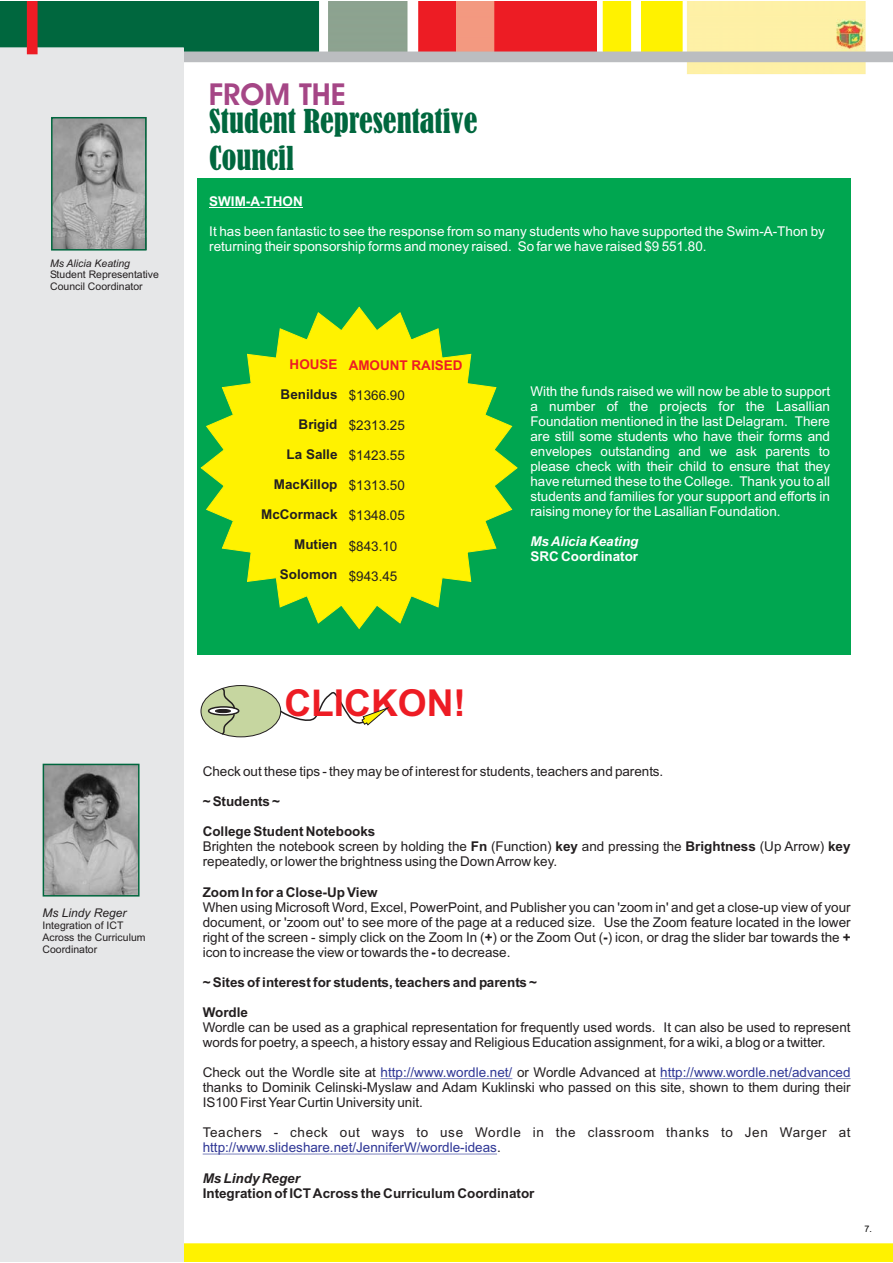
<style>
.page{position:relative;width:893px;height:1263px;background:#fff}
.page>*{position:absolute;margin:0;border:0;box-sizing:border-box;transform-origin:0 0}
.t1{font:700 37.2px "Arial";color:#ed1c24}
.t2{font:30.6px/36.3px "Bernard MT Condensed";color:#00673e}
.t3{font:700 30.45px "Avant Garde Bk BT";color:#a54686}
.t4{font:13.5px/15px "Arial";color:#231f20}
.t5{font:13.5px/15px "Arial";color:#fff}
.t6{font:700 13.5px "Arial";color:#231f20}
.t7{font:13.5px/15px "Arial";letter-spacing:.05em;color:#231f20}
.t8{font:700 13.5px "Arial";color:#fff}
.t9{font:700 13.5px "Arial";color:#ed1c24}
.t10{font:italic 700 13.5px "Arial";color:#fff}
.t11{font:italic 700 13.5px "Arial";color:#231f20}
.t12{font:italic 12px "Arial";color:#231f20}
.t13{font:10.5px/11.7px "Arial";color:#231f20}
.t14{font:italic 10.5px "Arial";color:#231f20}
.t15{font:9px "Arial";color:#000}
.s1{font-weight:700}
.s2{color:#2e3695}
</style>
<div class="page">
<div style="left:183px;top:1244px;width:709px;height:18px;background:#fff200"></div>
<div style="left:0;top:62px;width:183px;height:1200px;background:#e6e7e8"></div>
<svg style="left:0;top:1px;width:892px;height:61px;background:#a19c74"></svg>
<img style="left:836px;top:20px;width:28px;height:30px">
<div style="left:197px;top:178px;width:653px;height:477px;background:#00a650"></div>
<svg style="left:201px;top:307px;width:316px;height:322px"></svg>
<img style="left:53px;top:119px;width:92px;height:130px">
<div style="left:51px;top:117px;width:96px;height:134px;border:1px solid #00673e"></div>
<hr style="left:209px;top:207px;width:94px;height:1px;background:#fff">
<hr style="left:381px;top:1078px;width:131px;height:1px;background:#2e3695">
<hr style="left:660px;top:1078px;width:190px;height:1px;background:#2e3695">
<hr style="left:203px;top:1154px;width:294px;height:1px;background:#2e3695">
<img style="left:45px;top:766px;width:93px;height:129px">
<div style="left:43px;top:764px;width:97px;height:133px;border:1px solid #00673e"></div>
<div style="left:201px;top:686px;width:80px;height:51px;background:#c6d6a0;border-radius:50%"></div>
<div style="left:201px;top:685px;width:80px;height:52px;border:1px solid #231f20;border-radius:50%"></div>
<svg style="left:209px;top:707px;width:30px;height:8px"></svg>
<div style="left:208px;top:706px;width:31px;height:10px;border:1px solid #231f20;border-radius:50%"></div>
<div style="left:215px;top:709px;width:16px;height:4px;border:1px solid #231f20;border-radius:50%"></div>
<svg style="left:220px;top:687px;width:16px;height:49px"></svg>
<svg style="left:279px;top:691px;width:110px;height:35px"></svg>
<p class="t14" style="left:50px;top:259px;width:81px">Ms Alicia Keating</p>
<p class="t13" style="left:50px;top:270px;width:110px">Student Representative<br>Council Coordinator</p>
<p class="t12" style="left:43px;top:909px;width:85px">Ms Lindy Reger</p>
<p class="t13" style="left:43px;top:921px;width:105px">Integration of ICT<br>Across the Curriculum<br>Coordinator</p>
<h3 class="t3" style="left:209px;top:77px;width:139px">FROM THE</h3>
<h2 class="t2" style="left:209px;top:105px;width:270px">Student Representative<br>Council</h2>
<p class="t8" style="left:209px;top:197px;width:95px">SWIM-A-THON</p>
<p class="t5" style="left:209px;top:225px;width:617px">It has been fantastic to see the response from so many students who have supported the Swim-A-Thon by returning their sponsorship forms and money raised. So far we have raised $9 551.80.</p>
<p class="t9" style="left:290px;top:359px;width:49px">HOUSE</p>
<p class="t6" style="left:281px;top:389px;width:58px">Benildus</p>
<p class="t6" style="left:299px;top:419px;width:40px">Brigid</p>
<p class="t6" style="left:287px;top:449px;width:52px">La Salle</p>
<p class="t6" style="left:274px;top:479px;width:65px">MacKillop</p>
<p class="t6" style="left:261px;top:510px;width:78px">McCormack</p>
<p class="t6" style="left:294px;top:540px;width:45px">Mutien</p>
<p class="t6" style="left:280px;top:570px;width:59px">Solomon</p>
<p class="t9" style="left:349px;top:360px;width:115px">AMOUNT RAISED</p>
<p class="t4" style="left:349px;top:389px;width:58px">$1366.90</p>
<p class="t4" style="left:349px;top:419px;width:58px">$2313.25</p>
<p class="t4" style="left:349px;top:449px;width:58px">$1423.55</p>
<p class="t4" style="left:349px;top:479px;width:58px">$1313.50</p>
<p class="t4" style="left:349px;top:510px;width:58px">$1348.05</p>
<p class="t4" style="left:349px;top:540px;width:50px">$843.10</p>
<p class="t4" style="left:349px;top:570px;width:50px">$943.45</p>
<p class="t5" style="left:530px;top:385px;width:301px;text-align:justify">With the funds raised we will now be able to support a number of the projects for the Lasallian Foundation mentioned in the last Delagram. There are still some students who have their forms and envelopes outstanding and we ask parents to please check with their child to ensure that they have returned these to the College. Thank you to all students and families for your support and efforts in raising money for the Lasallian Foundation.</p>
<p class="t10" style="left:530px;top:537px;width:110px">Ms Alicia Keating</p>
<p class="t8" style="left:530px;top:552px;width:109px">SRC Coordinator</p>
<h1 class="t1" style="left:284px;top:689px;width:183px">CLICKON!</h1>
<p class="t4" style="left:203px;top:765px;width:462px">Check out these tips - they may be of interest for students, teachers and parents.</p>
<p class="t6" style="left:203px;top:797px;width:79px">~ Students ~</p>
<p class="t4" style="left:203px;top:825px;width:649px"><span class="s1">College Student Notebooks<br></span>Brighten the notebook screen by holding the <span class="s1">Fn</span> (Function) <span class="s1">key</span> and pressing the <span class="s1">Brightness</span> (Up Arrow) <span class="s1">key </span>repeatedly, or lower the brightness using the Down Arrow key.</p>
<p class="t6" style="left:203px;top:887px;width:176px">Zoom In for a Close-Up View</p>
<p class="t4" style="left:203px;top:901px;width:649px;text-align:justify">When using Microsoft Word, Excel, PowerPoint, and Publisher you can 'zoom in' and get a close-up view of your document, or 'zoom out' to see more of the page at a reduced size. Use the Zoom feature located in the lower right of the screen - simply click on the Zoom In (<span class="s1">+</span>) or the Zoom Out (<span class="s1">-</span>) icon, or drag the slider bar towards the <span class="s1">+ </span>icon to increase the view or towards the <span class="s1">-</span> to decrease.</p>
<p class="t6" style="left:203px;top:977px;width:336px">~ Sites of interest for students, teachers and parents ~</p>
<p class="t6" style="left:203px;top:1007px;width:47px">Wordle</p>
<p class="t4" style="left:203px;top:1021px;width:649px">Wordle can be used as a graphical representation for frequently used words. It can also be used to represent words for poetry, a speech, a history essay and Religious Education assignment, for a wiki, a blog or a twitter.</p>
<p class="t4" style="left:203px;top:1066px;width:649px;text-align:justify">Check out the Wordle site at <span class="s2">http://www.wordle.net/</span> or Wordle Advanced at <span class="s2">http://www.wordle.net/advanced </span>thanks to Dominik Celinski-Myslaw and Adam Kuklinski who passed on this site, shown to them during their IS100 First Year Curtin University unit.</p>
<p class="t7" style="left:203px;top:1127px;width:649px">Teachers - check out ways to use Wordle in the classroom thanks to Jen Warger at <span class="s2">http://www.slideshare.net/JenniferW/wordle-ideas</span>.</p>
<p class="t11" style="left:203px;top:1173px;width:99px">Ms Lindy Reger</p>
<p class="t6" style="left:203px;top:1188px;width:333px">Integration of ICT Across the Curriculum Coordinator</p>
<p class="t15" style="left:864px;top:1225px;width:9px">7.</p>
</div>
